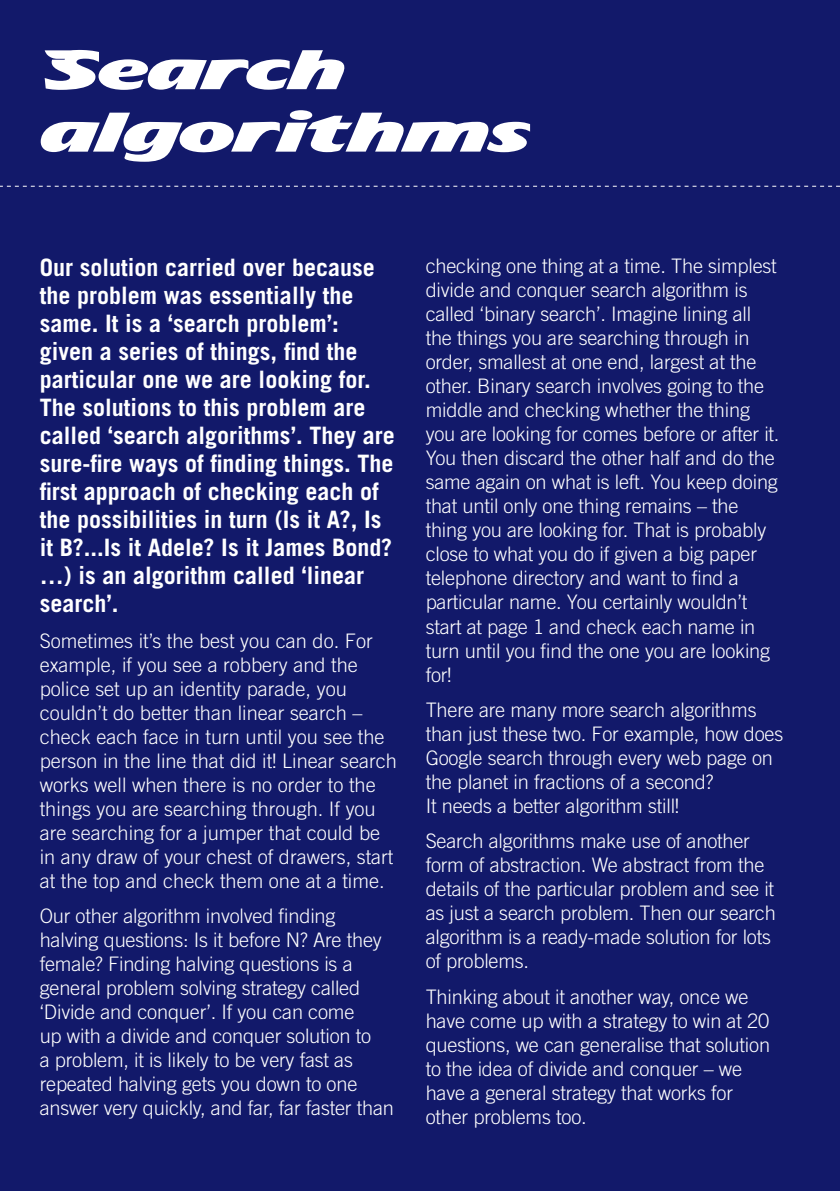
<style>
.page{position:relative;width:840px;height:1191px;background:#fff}
.page>*{position:absolute;margin:0;border:0;box-sizing:border-box;transform-origin:0 0}
.t1{font:52px/62.4px "TF Avian";letter-spacing:-.02em;color:#fff}
.t2{font:700 24px/28px "Trade Gothic LT Std";color:#fff}
.t3{font:300 20px/24px "Trade Gothic LT Std";letter-spacing:-.01em;color:#fff}
</style>
<div class="page">
<div style="left:0;top:0;width:839px;height:1191px;background:#12196a"></div>
<svg style="left:0;top:186px;width:839px;height:1px"></svg>
<h1 class="t1" style="left:40px;top:38px;width:492px">Search algorithms</h1>
<p class="t2" style="left:40px;top:253px;width:356px">Our solution carried over because the problem was essentially the same. It is a ‘search problem’: given a series of things, find the particular one we are looking for.<br>The solutions to this problem are called ‘search algorithms’. They are sure-fire ways of finding things. The first approach of checking each of the possibilities in turn (Is it A?, Is it B?...Is it Adele? Is it James Bond? …) is an algorithm called ‘linear search’.</p>
<p class="t3" style="left:40px;top:628px;width:358px">Sometimes it’s the best you can do. For example, if you see a robbery and the police set up an identity parade, you couldn’t do better than linear search – check each face in turn until you see the person in the line that did it! Linear search works well when there is no order to the things you are searching through. If you are searching for a jumper that could be in any draw of your chest of drawers, start at the top and check them one at a time.</p>
<p class="t3" style="left:40px;top:903px;width:355px">Our other algorithm involved finding halving questions: Is it before N? Are they female? Finding halving questions is a general problem solving strategy called ‘Divide and conquer’. If you can come<br>up with a divide and conquer solution to<br>a problem, it is likely to be very fast as repeated halving gets you down to one answer very quickly, and far, far faster than</p>
<p class="t3" style="left:425px;top:254px;width:355px">checking one thing at a time. The simplest divide and conquer search algorithm is called ‘binary search’. Imagine lining all the things you are searching through in order, smallest at one end, largest at the other. Binary search involves going to the middle and checking whether the thing you are looking for comes before or after it.<br>You then discard the other half and do the same again on what is left. You keep doing that until only one thing remains – the thing you are looking for. That is probably close to what you do if given a big paper telephone directory and want to find a particular name. You certainly wouldn’t start at page 1 and check each name in turn until you find the one you are looking for!</p>
<p class="t3" style="left:425px;top:697px;width:359px">There are many more search algorithms than just these two. For example, how does Google search through every web page on the planet in fractions of a second?<br>It needs a better algorithm still!</p>
<p class="t3" style="left:425px;top:829px;width:351px">Search algorithms make use of another form of abstraction. We abstract from the details of the particular problem and see it as just a search problem. Then our search algorithm is a ready-made solution for lots of problems.</p>
<p class="t3" style="left:425px;top:984px;width:346px">Thinking about it another way, once we have come up with a strategy to win at 20 questions, we can generalise that solution to the idea of divide and conquer – we have a general strategy that works for other problems too.</p>
</div>
